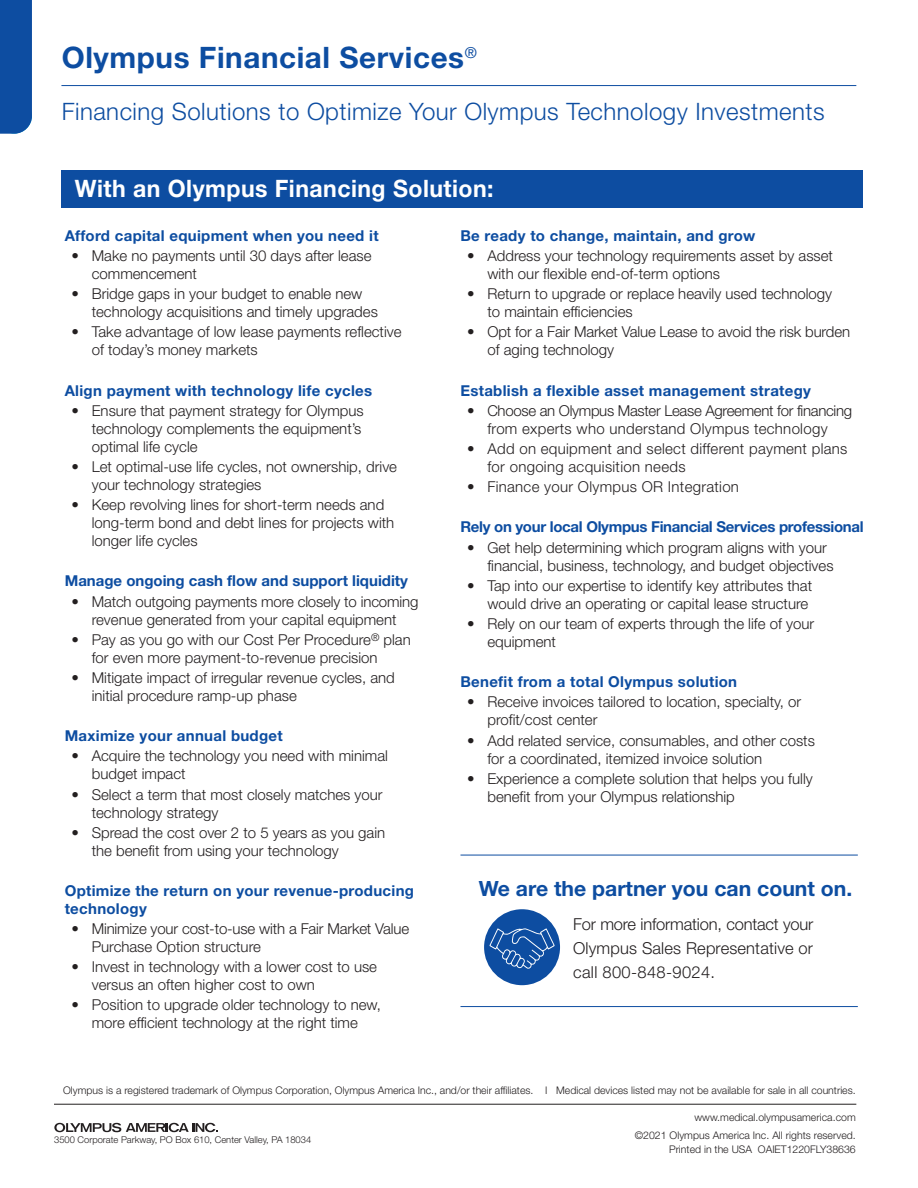
<style>
.page{position:relative;width:918px;height:1188px;background:#fff}
.page>*{position:absolute;margin:0;border:0;box-sizing:border-box;transform-origin:0 0}
.t1{font:700 29.55px "Helvetica Neue LT Std";letter-spacing:.02em;color:#0d4da1}
.t2{font:300 24px "Helvetica Neue LT Std";letter-spacing:.02em;color:#0d4da1}
.F___B_extra_space{font:700 24px "Helvetica Neue LT Std";letter-spacing:.02em;color:#fff;scale:.96 1}
.t3{font:700 21px "Helvetica Neue LT Std";color:#0d4da1}
.t4{font:300 16.5px/24px "Helvetica Neue LT Std";letter-spacing:.01em;color:#231f20;text-align:justify}
.t5{font:300 15px/18px "Helvetica Neue LT Std";color:#231f20}
.F___B_extra_space-2{font:700 15px/18px "Helvetica Neue LT Std";letter-spacing:.02em;color:#0d4da1}
.t6{font:300 15px/18px "Helvetica Neue LT Std";letter-spacing:.02em;color:#231f20}
.t7{font:300 15px/18px "Helvetica Neue LT Std";letter-spacing:-.02em;color:#231f20;text-align:center}
.F___B_extra_space-3{font:700 15px "Helvetica Neue LT Std";letter-spacing:-.02em;color:#0d4da1}
.F___B_extra_space-4{font:700 15px "Helvetica Neue LT Std";color:#0d4da1}
.t8{font:300 10.5px "Helvetica Neue LT Std";color:#231f20}
.Figure{font:300 9.3px "Helvetica Neue LT Std";color:#231f20}
</style>
<div class="page">
<div style="left:0;top:0;width:32px;height:134px;background:#0d4da1"></div>
<hr style="left:54px;top:1104px;width:802px;height:1px;background:#231f20">
<svg style="left:54px;top:1123px;width:164px;height:9px"></svg>
<hr style="left:61px;top:85px;width:795px;height:1px;background:#0d4da1">
<hr style="left:460px;top:855px;width:398px;height:1px;background:#0d4da1">
<hr style="left:460px;top:1006px;width:398px;height:1px;background:#0d4da1">
<div style="left:62px;top:170px;width:801px;height:38px;background:#0d4da1"></div>
<div style="left:484px;top:909px;width:76px;height:76px;background:#0d4da1;border-radius:50%"></div>
<svg style="left:489px;top:928px;width:66px;height:42px"></svg>
<p class="t1" style="left:62px;top:39px;width:417px">Olympus Financial Services<sup>®</sup></p>
<p class="t2" style="left:62px;top:97px;width:764px">Financing Solutions to Optimize Your Olympus Technology Investments</p>
<p class="F___B_extra_space" style="left:75px;top:173px;width:438px">With an Olympus Financing Solution:</p>
<p class="F___B_extra_space-2" style="left:65px;top:226px;width:315px">Afford capital equipment when you need it</p>
<p class="t5" style="left:92px;top:246px;width:281px;text-indent:-20px">• Make no payments until 30 days after lease commencement</p>
<p class="t5" style="left:92px;top:284px;width:288px;text-indent:-20px">• Bridge gaps in your budget to enable new technology acquisitions and timely upgrades</p>
<p class="t5" style="left:92px;top:323px;width:311px;text-indent:-20px">• Take advantage of low lease payments reflective of today’s money markets</p>
<p class="F___B_extra_space-2" style="left:65px;top:381px;width:309px">Align payment with technology life cycles</p>
<p class="t5" style="left:92px;top:401px;width:273px;text-indent:-20px">• Ensure that payment strategy for Olympus technology complements the equipment’s optimal life cycle</p>
<p class="t5" style="left:92px;top:457px;width:307px;text-indent:-20px">• Let optimal-use life cycles, not ownership, drive your technology strategies</p>
<p class="t5" style="left:92px;top:495px;width:304px;text-indent:-20px">• Keep revolving lines for short-term needs and long-term bond and debt lines for projects with longer life cycles</p>
<p class="F___B_extra_space-4" style="left:65px;top:572px;width:345px">Manage ongoing cash flow and support liquidity</p>
<p class="t5" style="left:71px;top:592px;width:348px;text-align:center">• Match outgoing payments more closely to incoming revenue generated from your capital equipment</p>
<p class="t5" style="left:92px;top:630px;width:321px;text-indent:-20px">• Pay as you go with our Cost Per Procedure<sup>®</sup> plan for even more payment-to-revenue precision</p>
<p class="t5" style="left:92px;top:668px;width:305px;text-indent:-20px">• Mitigate impact of irregular revenue cycles, and initial procedure ramp-up phase</p>
<p class="F___B_extra_space-2" style="left:65px;top:727px;width:220px">Maximize your annual budget</p>
<p class="t5" style="left:92px;top:747px;width:298px;text-indent:-20px">• Acquire the technology you need with minimal budget impact</p>
<p class="t5" style="left:92px;top:785px;width:292px;text-indent:-20px">• Select a term that most closely matches your technology strategy</p>
<p class="t5" style="left:92px;top:823px;width:295px;text-indent:-20px">• Spread the cost over 2 to 5 years as you gain the benefit from using your technology</p>
<p class="F___B_extra_space-2" style="left:65px;top:881px;width:351px">Optimize the return on your revenue-producing technology</p>
<p class="t5" style="left:92px;top:920px;width:319px;text-indent:-20px">• Minimize your cost-to-use with a Fair Market Value<br>Purchase Option structure</p>
<p class="t5" style="left:92px;top:958px;width:287px;text-indent:-20px">• Invest in technology with a lower cost to use versus an often higher cost to own</p>
<p class="t5" style="left:71px;top:996px;width:311px;text-align:center">• Position to upgrade older technology to new, more efficient technology at the right time</p>
<p class="F___B_extra_space-2" style="left:460px;top:226px;width:296px">Be ready to change, maintain, and grow</p>
<p class="t5" style="left:487px;top:246px;width:347px;text-indent:-20px">• Address your technology requirements asset by asset with our flexible end-of-term options</p>
<p class="t5" style="left:487px;top:284px;width:346px;text-indent:-20px">• Return to upgrade or replace heavily used technology to maintain efficiencies</p>
<p class="t5" style="left:487px;top:323px;width:364px;text-indent:-20px">• Opt for a Fair Market Value Lease to avoid the risk burden of aging technology</p>
<p class="F___B_extra_space-2" style="left:460px;top:381px;width:352px">Establish a flexible asset management strategy</p>
<p class="t7" style="left:467px;top:401px;width:387px">• Choose an Olympus Master Lease Agreement for financing from experts who understand Olympus technology</p>
<p class="t6" style="left:487px;top:439px;width:362px;text-indent:-20px">• Add on equipment and select different payment plans for ongoing acquisition needs</p>
<p class="t6" style="left:467px;top:477px;width:273px">• Finance your Olympus OR Integration</p>
<p class="F___B_extra_space-3" style="left:460px;top:518px;width:405px">Rely on your local Olympus Financial Services professional</p>
<p class="t5" style="left:487px;top:538px;width:348px;text-indent:-20px">• Get help determining which program aligns with your financial, business, technology, and budget objectives</p>
<p class="t5" style="left:467px;top:576px;width:347px;text-align:right">• Tap into our expertise to identify key attributes that would drive an operating or capital lease structure</p>
<p class="t5" style="left:487px;top:614px;width:328px;text-indent:-20px">• Rely on our team of experts through the life of your equipment</p>
<p class="F___B_extra_space-2" style="left:460px;top:673px;width:278px">Benefit from a total Olympus solution</p>
<p class="t5" style="left:487px;top:693px;width:315px;text-indent:-20px">• Receive invoices tailored to location, specialty, or profit/cost center</p>
<p class="t5" style="left:487px;top:731px;width:329px;text-indent:-20px">• Add related service, consumables, and other costs for a coordinated, itemized invoice solution</p>
<p class="t5" style="left:487px;top:769px;width:327px;text-indent:-20px">• Experience a complete solution that helps you fully benefit from your Olympus relationship</p>
<p class="t3" style="left:479px;top:875px;width:375px">We are the partner you can count on.</p>
<p class="t4" style="left:573px;top:912px;width:242px">For more information, contact your Olympus Sales Representative or call 800-848-9024.</p>
<p class="t8" style="left:63px;top:1084px;width:794px">Olympus is a registered trademark of Olympus Corporation, Olympus America Inc., and/or their affiliates. I Medical devices listed may not be available for sale in all countries.</p>
<p class="Figure" style="left:54px;top:1134px;width:259px">3500 Corporate Parkway, PO Box 610, Center Valley, PA 18034</p>
<p class="t8" style="left:694px;top:1111px;width:163px">www.medical.olympusamerica.com</p>
<p class="t8" style="left:635px;top:1129px;width:223px">©2021 Olympus America Inc. All rights reserved.</p>
<p class="t8" style="left:669px;top:1143px;width:188px">Printed in the USA OAIET1220FLY38636</p>
</div>
